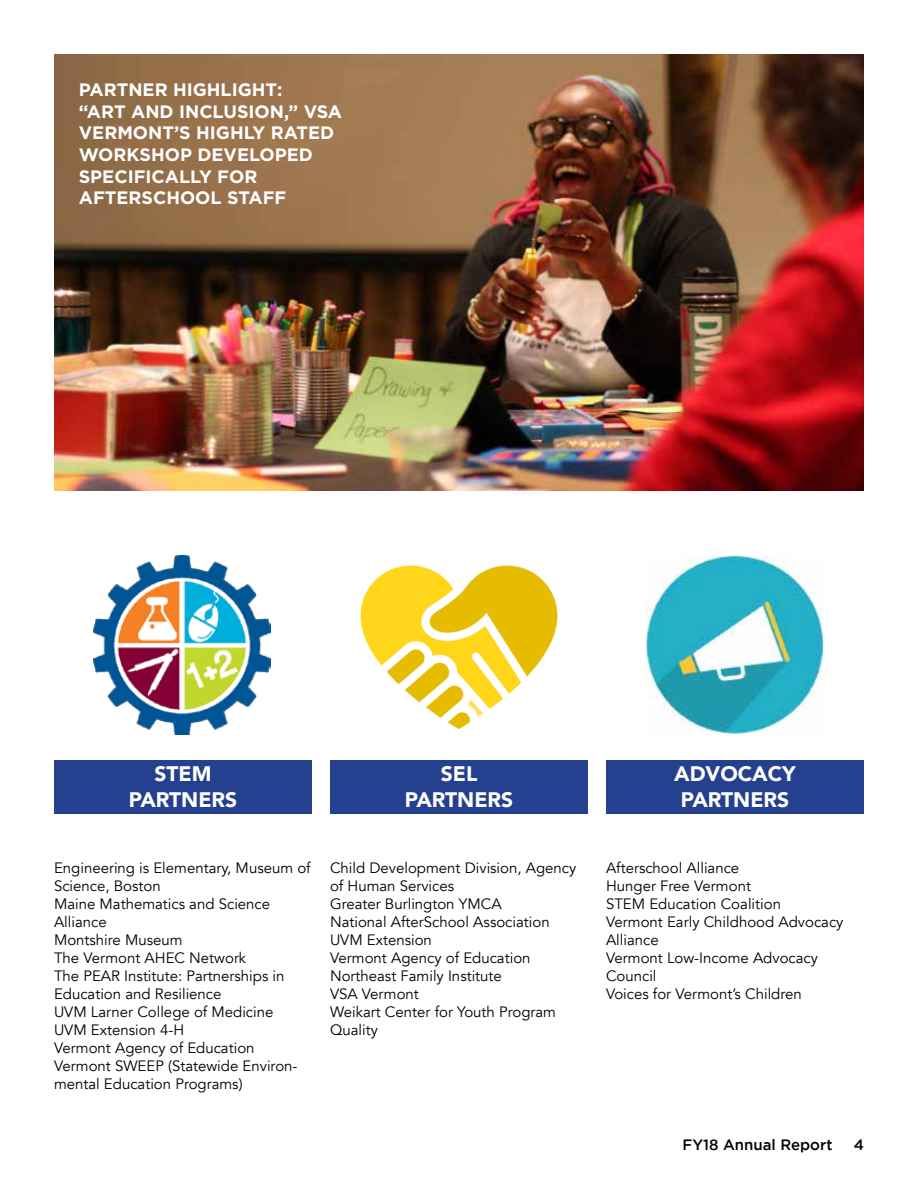
<style>
.page{position:relative;width:918px;height:1188px;background:#fff}
.page>*{position:absolute;margin:0;border:0;box-sizing:border-box;transform-origin:0 0}
.t1{font:900 21px/25.2px "Avenir";color:#fff;text-align:center}
.t2{font:700 18px/21.6px "Gotham";color:#fff}
.t3{font:15px/18px "Avenir";color:#000}
.t4{font:500 15px "Gotham";color:#000}
</style>
<div class="page">
<img style="left:94px;top:556px;width:177px;height:179px">
<img style="left:360px;top:565px;width:198px;height:164px">
<img style="left:646px;top:556px;width:178px;height:179px">
<div style="left:54px;top:760px;width:258px;height:54px;background:#25408f"></div>
<div style="left:330px;top:760px;width:258px;height:54px;background:#25408f"></div>
<div style="left:606px;top:760px;width:258px;height:54px;background:#25408f"></div>
<img style="left:54px;top:54px;width:810px;height:436px">
<p class="t2" style="left:79px;top:79px;width:265px">PARTNER HIGHLIGHT:<br>“ART AND INCLUSION,” VSA<br>VERMONT’S HIGHLY RATED<br>WORKSHOP DEVELOPED<br>SPECIFICALLY FOR<br>AFTERSCHOOL STAFF</p>
<h1 class="t1" style="left:129px;top:761px;width:110px">STEM<br>PARTNERS</h1>
<h1 class="t1" style="left:405px;top:761px;width:110px">SEL<br>PARTNERS</h1>
<h1 class="t1" style="left:674px;top:761px;width:123px">ADVOCACY<br>PARTNERS</h1>
<p class="t3" style="left:54px;top:859px;width:258px">Engineering is Elementary, Museum of<br>Science, Boston<br>Maine Mathematics and Science<br>Alliance<br>Montshire Museum<br>The Vermont AHEC Network<br>The PEAR Institute: Partnerships in<br>Education and Resilience<br>UVM Larner College of Medicine<br>UVM Extension 4-H<br>Vermont Agency of Education<br>Vermont SWEEP (Statewide Environ&shy;mental Education Programs)</p>
<p class="t3" style="left:330px;top:859px;width:248px">Child Development Division, Agency of Human Services<br>Greater Burlington YMCA<br>National AfterSchool Association<br>UVM Extension<br>Vermont Agency of Education<br>Northeast Family Institute<br>VSA Vermont<br>Weikart Center for Youth Program<br>Quality</p>
<p class="t3" style="left:606px;top:859px;width:239px">Afterschool Alliance<br>Hunger Free Vermont<br>STEM Education Coalition<br>Vermont Early Childhood Advocacy<br>Alliance<br>Vermont Low-Income Advocacy<br>Council<br>Voices for Vermont’s Children</p>
<p class="t4" style="left:683px;top:1137px;width:151px">FY18 Annual Report</p>
<p class="t4" style="left:854px;top:1137px;width:12px">4</p>
</div>
